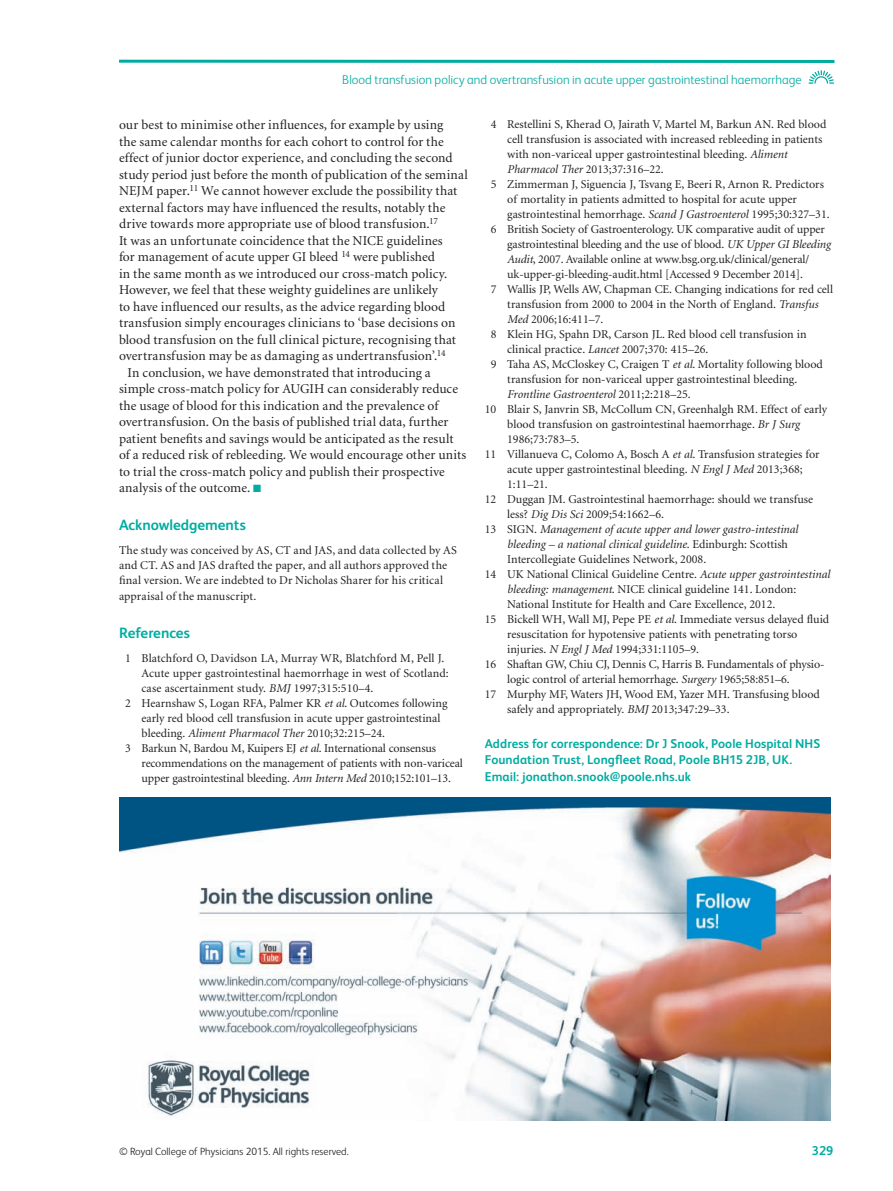
<style>
.page{position:relative;width:893px;height:1191px;background:#fff}
.page>*{position:absolute;margin:0;border:0;box-sizing:border-box;transform-origin:0 0}
.t1{font:700 15px "FS Albert";letter-spacing:-.005em;color:#00aca0}
.t2{font:13.5px "Minion";letter-spacing:.005em;color:#231f20}
.t3{font:700 12.75px/16.5px "FS Albert";letter-spacing:.005em;color:#00aca0}
.t4{font:300 12.75px "FS Albert";color:#00aca0}
.t5{font:12px/15px "Minion";color:#231f20}
.t6{font:italic 12px "Minion";color:#231f20}
.t7{font:300 10.5px "FS Albert";color:#231f20}
.s1{color:#00aca0}
.s2{font-style:italic}
.s3{font-style:normal}
</style>
<div class="page">
<hr style="left:119px;top:60px;width:715px;height:3px;background:#00aca0">
<svg style="left:809px;top:70px;width:25px;height:14px"></svg>
<img style="left:119px;top:797px;width:712px;height:323px">
<p class="t4" style="left:342px;top:75px;width:461px">Blood transfusion policy and overtransfusion in acute upper gastrointestinal haemorrhage</p>
<p class="t2" style="left:119px;top:120px;width:326px">our best to minimise other influences, for example by using</p>
<p class="t2" style="left:119px;top:136px;width:326px">the same calendar months for each cohort to control for the</p>
<p class="t2" style="left:119px;top:153px;width:335px">effect of junior doctor experience, and concluding the second</p>
<p class="t2" style="left:119px;top:169px;width:350px">study period just before the month of publication of the seminal</p>
<p class="t2" style="left:119px;top:186px;width:340px">NEJM paper.<sup>11</sup> We cannot however exclude the possibility that</p>
<p class="t2" style="left:119px;top:202px;width:328px">external factors may have influenced the results, notably the</p>
<p class="t2" style="left:119px;top:219px;width:320px">drive towards more appropriate use of blood transfusion.<sup>17</sup></p>
<p class="t2" style="left:119px;top:235px;width:325px">It was an unfortunate coincidence that the NICE guidelines</p>
<p class="t2" style="left:119px;top:252px;width:317px">for management of acute upper GI bleed <sup>14</sup> were published</p>
<p class="t2" style="left:119px;top:268px;width:330px">in the same month as we introduced our cross-match policy.</p>
<p class="t2" style="left:119px;top:285px;width:320px">However, we feel that these weighty guidelines are unlikely</p>
<p class="t2" style="left:119px;top:301px;width:328px">to have influenced our results, as the advice regarding blood</p>
<p class="t2" style="left:119px;top:318px;width:338px">transfusion simply encourages clinicians to ‘base decisions on</p>
<p class="t2" style="left:119px;top:334px;width:338px">blood transfusion on the full clinical picture, recognising that</p>
<p class="t2" style="left:119px;top:351px;width:328px">overtransfusion may be as damaging as undertransfusion’.<sup>14</sup></p>
<p class="t2" style="left:128px;top:367px;width:305px">In conclusion, we have demonstrated that introducing a</p>
<p class="t2" style="left:119px;top:384px;width:341px">simple cross-match policy for AUGIH can considerably reduce</p>
<p class="t2" style="left:119px;top:400px;width:321px">the usage of blood for this indication and the prevalence of</p>
<p class="t2" style="left:119px;top:417px;width:331px">overtransfusion. On the basis of published trial data, further</p>
<p class="t2" style="left:119px;top:433px;width:336px">patient benefits and savings would be anticipated as the result</p>
<p class="t2" style="left:119px;top:450px;width:349px">of a reduced risk of rebleeding. We would encourage other units</p>
<p class="t2" style="left:119px;top:466px;width:327px">to trial the cross-match policy and publish their prospective</p>
<p class="t2" style="left:119px;top:483px;width:144px">analysis of the outcome. <span class="s1">■</span></p>
<p class="t1" style="left:119px;top:519px;width:128px">Acknowledgements</p>
<p class="t5" style="left:119px;top:543px;width:339px">The study was conceived by AS, CT and JAS, and data collected by AS and CT. AS and JAS drafted the paper, and all authors approved the final version. We are indebted to Dr Nicholas Sharer for his critical</p>
<p class="t5" style="left:119px;top:590px;width:139px">appraisal of the manuscript.</p>
<p class="t1" style="left:119px;top:626px;width:72px">References</p>
<p class="t5" style="left:125px;top:651px;width:321px">1 Blatchford O, Davidson LA, Murray WR, Blatchford M, Pell J.</p>
<p class="t5" style="left:142px;top:666px;width:309px">Acute upper gastrointestinal haemorrhage in west of Scotland:</p>
<p class="t5" style="left:142px;top:681px;width:233px">case ascertainment study. <span class="s2">BMJ</span> 1997;315:510–4.</p>
<p class="t5" style="left:125px;top:696px;width:324px">2 Hearnshaw S, Logan RFA, Palmer KR <span class="s2">et al</span>. Outcomes following</p>
<p class="t5" style="left:142px;top:711px;width:300px">early red blood cell transfusion in acute upper gastrointestinal</p>
<p class="t5" style="left:142px;top:726px;width:245px">bleeding. <span class="s2">Aliment Pharmacol Ther</span> 2010;32:215–24.</p>
<p class="t5" style="left:125px;top:741px;width:313px">3 Barkun N, Bardou M, Kuipers EJ <span class="s2">et al</span>. International consensus</p>
<p class="t5" style="left:142px;top:756px;width:323px">recommendations on the management of patients with non-variceal</p>
<p class="t5" style="left:142px;top:771px;width:311px">upper gastrointestinal bleeding. <span class="s2">Ann Intern Med</span> 2010;152:101–13.</p>
<p class="t5" style="left:491px;top:118px;width:337px">4 Restellini S, Kherad O, Jairath V, Martel M, Barkun AN. Red blood</p>
<p class="t5" style="left:507px;top:133px;width:317px">cell transfusion is associated with increased rebleeding in patients</p>
<p class="t5" style="left:507px;top:148px;width:282px">with non-variceal upper gastrointestinal bleeding. <span class="s2">Aliment</span></p>
<p class="t5" style="left:507px;top:163px;width:158px"><span class="s2">Pharmacol Ther</span> 2013;37:316–22.</p>
<p class="t5" style="left:491px;top:178px;width:335px">5 Zimmerman J, Siguencia J, Tsvang E, Beeri R, Arnon R. Predictors</p>
<p class="t5" style="left:507px;top:193px;width:291px">of mortality in patients admitted to hospital for acute upper</p>
<p class="t5" style="left:507px;top:208px;width:324px">gastrointestinal hemorrhage. <span class="s2">Scand J Gastroenterol</span> 1995;30:327–31.</p>
<p class="t5" style="left:491px;top:223px;width:336px">6 British Society of Gastroenterology. UK comparative audit of upper</p>
<p class="t5" style="left:507px;top:238px;width:325px">gastrointestinal bleeding and the use of blood. <span class="s2">UK Upper GI Bleeding</span></p>
<p class="t5" style="left:507px;top:253px;width:303px"><span class="s2">Audit</span>, 2007. Available online at www.bsg.org.uk/clinical/general/</p>
<p class="t5" style="left:507px;top:268px;width:297px">uk-upper-gi-bleeding-audit.html [Accessed 9 December 2014].</p>
<p class="t5" style="left:491px;top:283px;width:344px">7 Wallis JP, Wells AW, Chapman CE. Changing indications for red cell</p>
<p class="t5" style="left:507px;top:298px;width:313px">transfusion from 2000 to 2004 in the North of England. <span class="s2">Transfus</span></p>
<p class="t5" style="left:507px;top:313px;width:98px"><span class="s2">Med</span> 2006;16:411–7.</p>
<p class="t5" style="left:491px;top:328px;width:317px">8 Klein HG, Spahn DR, Carson JL. Red blood cell transfusion in</p>
<p class="t5" style="left:507px;top:343px;width:203px">clinical practice. <span class="s2">Lancet</span> 2007;370: 415–26.</p>
<p class="t5" style="left:491px;top:358px;width:334px">9 Taha AS, McCloskey C, Craigen T <span class="s2">et al</span>. Mortality following blood</p>
<p class="t5" style="left:507px;top:373px;width:292px">transfusion for non-variceal upper gastrointestinal bleeding.</p>
<p class="t6" style="left:507px;top:390px;width:185px">Frontline Gastroenterol <span class="s3">2011;2:218–25.</span></p>
<p class="t5" style="left:485px;top:403px;width:344px">10 Blair S, Janvrin SB, McCollum CN, Greenhalgh RM. Effect of early</p>
<p class="t5" style="left:507px;top:418px;width:294px">blood transfusion on gastrointestinal haemorrhage. <span class="s2">Br J Surg</span></p>
<p class="t5" style="left:507px;top:433px;width:74px">1986;73:783–5.</p>
<p class="t5" style="left:485px;top:448px;width:336px">11 Villanueva C, Colomo A, Bosch A <span class="s2">et al</span>. Transfusion strategies for</p>
<p class="t5" style="left:507px;top:463px;width:297px">acute upper gastrointestinal bleeding. <span class="s2">N Engl J Med</span> 2013;368;</p>
<p class="t5" style="left:507px;top:478px;width:42px">1:11–21.</p>
<p class="t5" style="left:485px;top:493px;width:330px">12 Duggan JM. Gastrointestinal haemorrhage: should we transfuse</p>
<p class="t5" style="left:507px;top:508px;width:158px">less? <span class="s2">Dig Dis Sci</span> 2009;54:1662–6.</p>
<p class="t6" style="left:485px;top:525px;width:315px"><span class="s3">13 SIGN.</span> Management of acute upper and lower gastro-intestinal</p>
<p class="t6" style="left:507px;top:540px;width:282px">bleeding – a national clinical guideline<span class="s3">. Edinburgh: Scottish</span></p>
<p class="t5" style="left:507px;top:553px;width:201px">Intercollegiate Guidelines Network, 2008.</p>
<p class="t5" style="left:485px;top:568px;width:347px">14 UK National Clinical Guideline Centre. <span class="s2">Acute upper gastrointestinal</span></p>
<p class="t5" style="left:507px;top:583px;width:291px"><span class="s2">bleeding: management</span>. NICE clinical guideline 141. London:</p>
<p class="t5" style="left:507px;top:598px;width:270px">National Institute for Health and Care Excellence, 2012.</p>
<p class="t5" style="left:485px;top:613px;width:346px">15 Bickell WH, Wall MJ, Pepe PE <span class="s2">et al</span>. Immediate versus delayed fluid</p>
<p class="t5" style="left:507px;top:628px;width:292px">resuscitation for hypotensive patients with penetrating torso</p>
<p class="t5" style="left:507px;top:643px;width:193px">injuries. <span class="s2">N Engl J Med</span> 1994;331:1105–9.</p>
<p class="t5" style="left:485px;top:658px;width:341px">16 Shaftan GW, Chiu CJ, Dennis C, Harris B. Fundamentals of physio-</p>
<p class="t5" style="left:507px;top:673px;width:284px">logic control of arterial hemorrhage. <span class="s2">Surgery</span> 1965;58:851–6.</p>
<p class="t5" style="left:485px;top:688px;width:337px">17 Murphy MF, Waters JH, Wood EM, Yazer MH. Transfusing blood</p>
<p class="t5" style="left:507px;top:703px;width:224px">safely and appropriately. <span class="s2">BMJ</span> 2013;347:29–33.</p>
<p class="t3" style="left:485px;top:736px;width:337px">Address for correspondence: Dr J Snook, Poole Hospital NHS<br>Foundation Trust, Longfleet Road, Poole BH15 2JB, UK.<br>Email: jonathon.snook@poole.nhs.uk</p>
<p class="t7" style="left:119px;top:1147px;width:231px">© Royal College of Physicians 2015. All rights reserved.</p>
<p class="t3" style="left:812px;top:1143px;width:23px">329</p>
</div>
